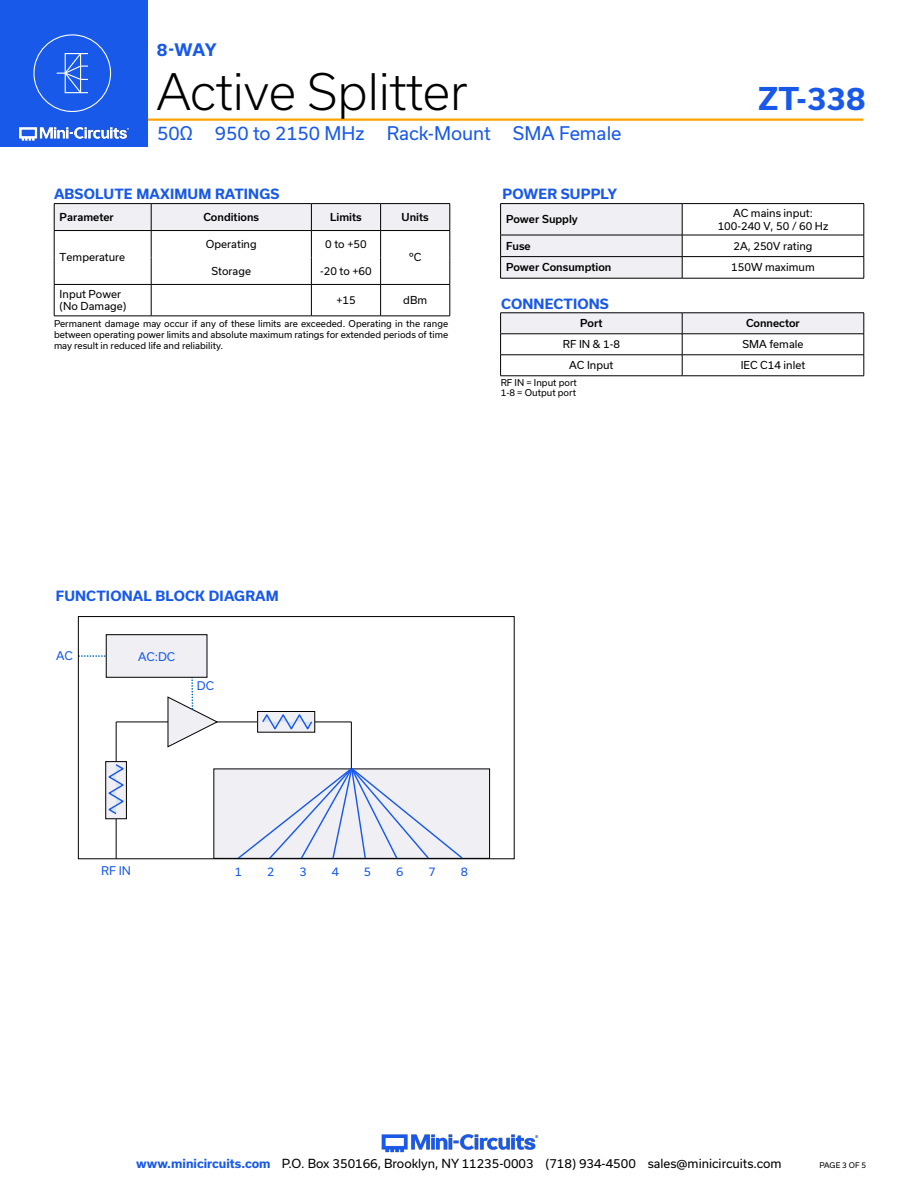
<style>
.page{position:relative;width:918px;height:1188px;background:#fff}
.page>*{position:absolute;margin:0;border:0;box-sizing:border-box;transform-origin:0 0}
.t1{font:300 48px "Usual";color:#000}
.t2{font:700 30px "Usual";color:#1859ea}
.t3{font:18px "Usual";color:#1859ea}
.t4{font:700 16.5px "Usual";color:#1859ea}
.Blue_Headers{font:700 13.5px "Usual";letter-spacing:.015em;color:#1859ea}
.t5{font:12px "Usual";color:#000}
.t6{font:11.4px "Usual";color:#1859ea}
.Table_Body_Center{font:10.5px "Usual";color:#000}
.Table_Header_Center{font:500 10.5px "Usual";color:#000}
.Table_Body_Left_Just{font:10.5px "Usual";color:#000}
.Notes{font:9px/10.8px "Usual";color:#000;text-align:justify}
.t7{font:7.5px "Usual";color:#000}
.s1{font-weight:700;color:#1859ea}
</style>
<div class="page">
<hr style="left:130px;top:118px;width:733px;height:3px;background:#ffa300">
<div style="left:0;top:0;width:147px;height:147px;background:#1859ea"></div>
<hr style="left:917px;top:0;width:1px;height:147px;background:#1859ea">
<img style="left:19px;top:126px;width:110px;height:15px">
<img style="left:381px;top:1134px;width:158px;height:19px">
<div style="left:33px;top:34px;width:78px;height:78px;border:1px solid #fff;border-radius:50%"></div>
<svg style="left:56px;top:53px;width:32px;height:41px"></svg>
<div style="left:54px;top:204px;width:97px;height:27px;background:#efeff4"></div>
<hr style="left:54px;top:203px;width:97px;height:1px;background:#000">
<hr style="left:54px;top:230px;width:97px;height:1px;background:#000">
<hr style="left:151px;top:203px;width:160px;height:1px;background:#000">
<hr style="left:311px;top:203px;width:70px;height:1px;background:#000">
<hr style="left:381px;top:203px;width:69px;height:1px;background:#000">
<hr style="left:311px;top:285px;width:1px;height:31px;background:#000">
<hr style="left:380px;top:285px;width:1px;height:31px;background:#000">
<svg style="left:54px;top:204px;width:1px;height:80px"></svg>
<svg style="left:151px;top:204px;width:300px;height:80px"></svg>
<hr style="left:151px;top:285px;width:1px;height:31px;background:#000">
<hr style="left:54px;top:284px;width:97px;height:1px;background:#000">
<hr style="left:54px;top:285px;width:1px;height:31px;background:#000">
<hr style="left:151px;top:284px;width:160px;height:1px;background:#000">
<hr style="left:311px;top:284px;width:70px;height:1px;background:#000">
<hr style="left:381px;top:284px;width:69px;height:1px;background:#000">
<hr style="left:450px;top:285px;width:1px;height:31px;background:#000">
<hr style="left:54px;top:316px;width:97px;height:1px;background:#000">
<hr style="left:151px;top:316px;width:160px;height:1px;background:#000">
<hr style="left:311px;top:316px;width:70px;height:1px;background:#000">
<hr style="left:381px;top:316px;width:69px;height:1px;background:#000">
<hr style="left:500px;top:203px;width:182px;height:1px;background:#000">
<hr style="left:682px;top:203px;width:182px;height:1px;background:#000">
<hr style="left:864px;top:204px;width:1px;height:31px;background:#000">
<hr style="left:682px;top:235px;width:182px;height:1px;background:#000">
<hr style="left:682px;top:256px;width:182px;height:1px;background:#000">
<svg style="left:500px;top:204px;width:183px;height:74px"></svg>
<svg style="left:864px;top:235px;width:1px;height:43px"></svg>
<hr style="left:500px;top:278px;width:182px;height:1px;background:#000">
<hr style="left:682px;top:278px;width:182px;height:1px;background:#000">
<hr style="left:500px;top:376px;width:182px;height:1px;background:#000">
<svg style="left:500px;top:313px;width:365px;height:63px"></svg>
<hr style="left:682px;top:376px;width:182px;height:1px;background:#000">
<div style="left:214px;top:769px;width:276px;height:89px;background:#efeff4"></div>
<svg style="left:236px;top:766px;width:228px;height:94px"></svg>
<hr style="left:351px;top:722px;width:1px;height:46px;background:#000">
<hr style="left:116px;top:722px;width:1px;height:137px;background:#000">
<hr style="left:116px;top:722px;width:235px;height:1px;background:#000">
<div style="left:258px;top:711px;width:57px;height:21px;background:#efeff4"></div>
<div style="left:257px;top:711px;width:58px;height:22px;border:1px solid #000"></div>
<svg style="left:261px;top:712px;width:53px;height:20px"></svg>
<div style="left:106px;top:762px;width:20px;height:57px;background:#efeff4"></div>
<div style="left:105px;top:761px;width:22px;height:58px;border:1px solid #000"></div>
<svg style="left:106px;top:763px;width:20px;height:53px"></svg>
<svg style="left:81px;top:655px;width:25px;height:2px"></svg>
<svg style="left:167px;top:677px;width:52px;height:71px"></svg>
<div style="left:78px;top:616px;width:437px;height:243px;border:1px solid #000"></div>
<div style="left:106px;top:635px;width:101px;height:42px;background:#efeff4"></div>
<div style="left:106px;top:634px;width:101px;height:44px;border:1px solid #000"></div>
<h3 class="t4" style="left:157px;top:40px;width:61px">8-WAY</h3>
<h1 class="t1" style="left:157px;top:65px;width:312px">Active Splitter</h1>
<h3 class="t3" style="left:157px;top:123px;width:466px">50Ω 950 to 2150 MHz Rack-Mount SMA Female</h3>
<h2 class="t2" style="left:758px;top:82px;width:109px">ZT-338</h2>
<p class="Blue_Headers" style="left:54px;top:186px;width:227px">ABSOLUTE MAXIMUM RATINGS</p>
<p class="Blue_Headers" style="left:502px;top:186px;width:116px">POWER SUPPLY</p>
<p class="Table_Header_Center" style="left:60px;top:211px;width:56px">Parameter</p>
<p class="Table_Header_Center" style="left:203px;top:211px;width:57px">Conditions</p>
<p class="Table_Header_Center" style="left:330px;top:211px;width:33px">Limits</p>
<p class="Table_Header_Center" style="left:402px;top:211px;width:29px">Units</p>
<p class="Table_Body_Left_Just" style="left:60px;top:251px;width:67px">Temperature</p>
<p class="Table_Body_Center" style="left:733px;top:207px;width:81px">AC mains input:</p>
<p class="Table_Body_Center" style="left:718px;top:220px;width:112px">100-240 V, 50 / 60 Hz</p>
<p class="Table_Header_Center" style="left:506px;top:213px;width:73px">Power Supply</p>
<p class="Table_Body_Center" style="left:206px;top:238px;width:52px">Operating</p>
<p class="Table_Body_Center" style="left:325px;top:238px;width:43px">0 to +50</p>
<p class="Table_Header_Center" style="left:506px;top:240px;width:26px">Fuse</p>
<p class="Table_Body_Center" style="left:734px;top:240px;width:80px">2A, 250V rating</p>
<p class="Table_Header_Center" style="left:506px;top:261px;width:107px">Power Consumption</p>
<p class="Table_Body_Center" style="left:731px;top:261px;width:85px">150W maximum</p>
<p class="Table_Body_Center" style="left:409px;top:251px;width:14px">ºC</p>
<p class="Table_Body_Center" style="left:212px;top:265px;width:41px">Storage</p>
<p class="Table_Body_Center" style="left:320px;top:265px;width:53px">-20 to +60</p>
<p class="Table_Body_Left_Just" style="left:60px;top:288px;width:63px">Input Power</p>
<p class="Table_Body_Left_Just" style="left:60px;top:300px;width:68px">(No Damage)</p>
<p class="Table_Body_Center" style="left:336px;top:294px;width:21px">+15</p>
<p class="Table_Body_Center" style="left:403px;top:294px;width:25px">dBm</p>
<p class="Notes" style="left:54px;top:318px;width:396px">Permanent damage may occur if any of these limits are exceeded. Operating in the range between operating power limits and absolute maximum ratings for extended periods of time may result in reduced life and reliability.</p>
<p class="Blue_Headers" style="left:501px;top:296px;width:109px">CONNECTIONS</p>
<p class="Table_Header_Center" style="left:580px;top:317px;width:24px">Port</p>
<p class="Table_Header_Center" style="left:746px;top:317px;width:55px">Connector</p>
<p class="Table_Body_Center" style="left:563px;top:338px;width:59px">RF IN &amp; 1-8</p>
<p class="Table_Body_Center" style="left:742px;top:338px;width:63px">SMA female</p>
<p class="Table_Body_Center" style="left:569px;top:359px;width:46px">AC Input</p>
<p class="Table_Body_Center" style="left:741px;top:359px;width:66px">IEC C14 inlet</p>
<p class="Notes" style="left:501px;top:377px;width:78px">RF IN = Input port</p>
<p class="Notes" style="left:501px;top:388px;width:77px">1-8 = Output port</p>
<p class="Blue_Headers" style="left:56px;top:589px;width:225px">FUNCTIONAL BLOCK DIAGRAM</p>
<p class="t6" style="left:56px;top:649px;width:18px">AC</p>
<p class="t6" style="left:138px;top:650px;width:39px">AC:DC</p>
<p class="t6" style="left:197px;top:679px;width:19px">DC</p>
<p class="t6" style="left:101px;top:864px;width:32px">RF IN</p>
<p class="t6" style="left:235px;top:865px;width:9px">1</p>
<p class="t6" style="left:267px;top:865px;width:9px">2</p>
<p class="t6" style="left:299px;top:865px;width:9px">3</p>
<p class="t6" style="left:332px;top:865px;width:9px">4</p>
<p class="t6" style="left:364px;top:865px;width:9px">5</p>
<p class="t6" style="left:396px;top:865px;width:9px">6</p>
<p class="t6" style="left:428px;top:865px;width:9px">7</p>
<p class="t6" style="left:461px;top:865px;width:9px">8</p>
<h3 class="t5" style="left:136px;top:1157px;width:647px"><span class="s1">www.minicircuits.com</span> P.O. Box 350166, Brooklyn, NY 11235-0003 (718) 934-4500 sales@minicircuits.com</h3>
<p class="t7" style="left:819px;top:1161px;width:48px">PAGE 3 OF 5</p>
</div>
